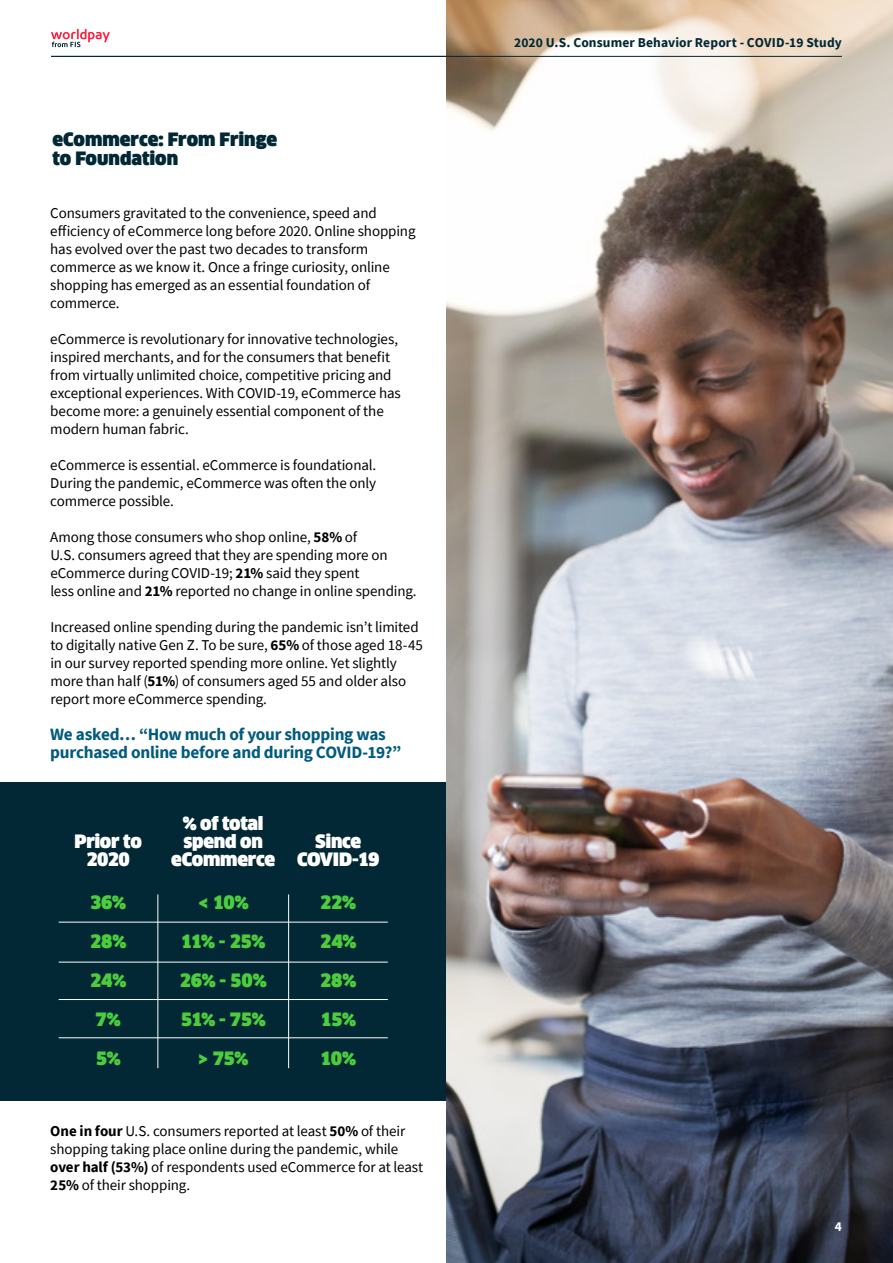
<style>
.page{position:relative;width:893px;height:1263px;background:#fff}
.page>*{position:absolute;margin:0;border:0;box-sizing:border-box;transform-origin:0 0}
.t1{font:900 18px/39px "Clan Offc Pro";letter-spacing:-.03em;color:#4bcd3e;text-align:center}
.t2{font:900 18px/18px "Clan Offc Pro";letter-spacing:-.015em;color:#fff;text-align:center}
.t3{font:900 18px/19.5px "Clan Offc Pro";color:#012834}
.t4{font:700 17.25px/18px "Source Sans Pro";letter-spacing:-.015em;color:#015b7e}
.t5{font:15px/18px "Source Sans Pro";letter-spacing:-.01em;color:#000}
.t6{font:700 13.5px "Source Sans Pro";letter-spacing:.01em;color:#012834}
.t7{font:700 13.5px "Source Sans Pro";color:#fff}
.s1{font-weight:700}
</style>
<div class="page">
<svg style="left:51px;top:29px;width:59px;height:18px"></svg>
<div style="left:0;top:782px;width:446px;height:319px;background:#012834"></div>
<hr style="left:59px;top:922px;width:329px;height:1px;background:#fff">
<hr style="left:59px;top:962px;width:329px;height:1px;background:#fff">
<hr style="left:59px;top:999px;width:329px;height:1px;background:#fff">
<hr style="left:59px;top:1037px;width:329px;height:1px;background:#fff">
<hr style="left:158px;top:894px;width:1px;height:174px;background:#fff">
<hr style="left:288px;top:894px;width:1px;height:174px;background:#fff">
<img style="left:446px;top:0;width:447px;height:1263px">
<hr style="left:51px;top:56px;width:791px;height:1px;background:#012834">
<p class="t3" style="left:52px;top:129px;width:226px">eCommerce: From Fringe to Foundation</p>
<p class="t5" style="left:50px;top:203px;width:367px">Consumers gravitated to the convenience, speed and efficiency of eCommerce long before 2020. Online shopping has evolved over the past two decades to transform commerce as we know it. Once a fringe curiosity, online shopping has emerged as an essential foundation of commerce.</p>
<p class="t5" style="left:50px;top:329px;width:352px">eCommerce is revolutionary for innovative technologies, inspired merchants, and for the consumers that benefit from virtually unlimited choice, competitive pricing and exceptional experiences. With COVID-19, eCommerce has become more: a genuinely essential component of the modern human fabric.</p>
<p class="t5" style="left:50px;top:455px;width:328px;text-align:justify">eCommerce is essential. eCommerce is foundational.<br>During the pandemic, eCommerce was often the only commerce possible.</p>
<p class="t5" style="left:50px;top:527px;width:368px">Among those consumers who shop online, <span class="s1">58%</span> of<br>U.S. consumers agreed that they are spending more on eCommerce during COVID-19; <span class="s1">21%</span> said they spent<br>less online and <span class="s1">21%</span> reported no change in online spending.</p>
<p class="t5" style="left:50px;top:617px;width:374px">Increased online spending during the pandemic isn’t limited to digitally native Gen Z. To be sure, <span class="s1">65%</span> of those aged 18-45 in our survey reported spending more online. Yet slightly more than half (<span class="s1">51%</span>) of consumers aged 55 and older also report more eCommerce spending.</p>
<p class="t4" style="left:50px;top:725px;width:353px">We asked… “How much of your shopping was purchased online before and during COVID-19?”</p>
<p class="t2" style="left:75px;top:832px;width:69px">Prior to<br>2020</p>
<p class="t1" style="left:90px;top:882px;width:38px">36%<br>28%<br>24%<br>7%<br>5%</p>
<p class="t2" style="left:171px;top:814px;width:105px">% of total spend on eCommerce</p>
<p class="t1" style="left:180px;top:882px;width:88px">&lt; 10%<br>11% - 25%<br>26% - 50%<br>51% - 75% &gt; 75%</p>
<p class="t2" style="left:297px;top:832px;width:84px">Since<br>COVID-19</p>
<p class="t1" style="left:320px;top:882px;width:38px;text-align:justify">22% 24% 28% 15% 10%</p>
<p class="t5" style="left:50px;top:1121px;width:375px"><span class="s1">One in four</span> U.S. consumers reported at least <span class="s1">50%</span> of their shopping taking place online during the pandemic, while <span class="s1">over half (53%)</span> of respondents used eCommerce for at least <span class="s1">25%</span> of their shopping.</p>
<p class="t6" style="left:514px;top:33px;width:329px">2020 U.S. Consumer Behavior Report - COVID-19 Study</p>
<p class="t7" style="left:835px;top:1217px;width:9px">4</p>
</div>
